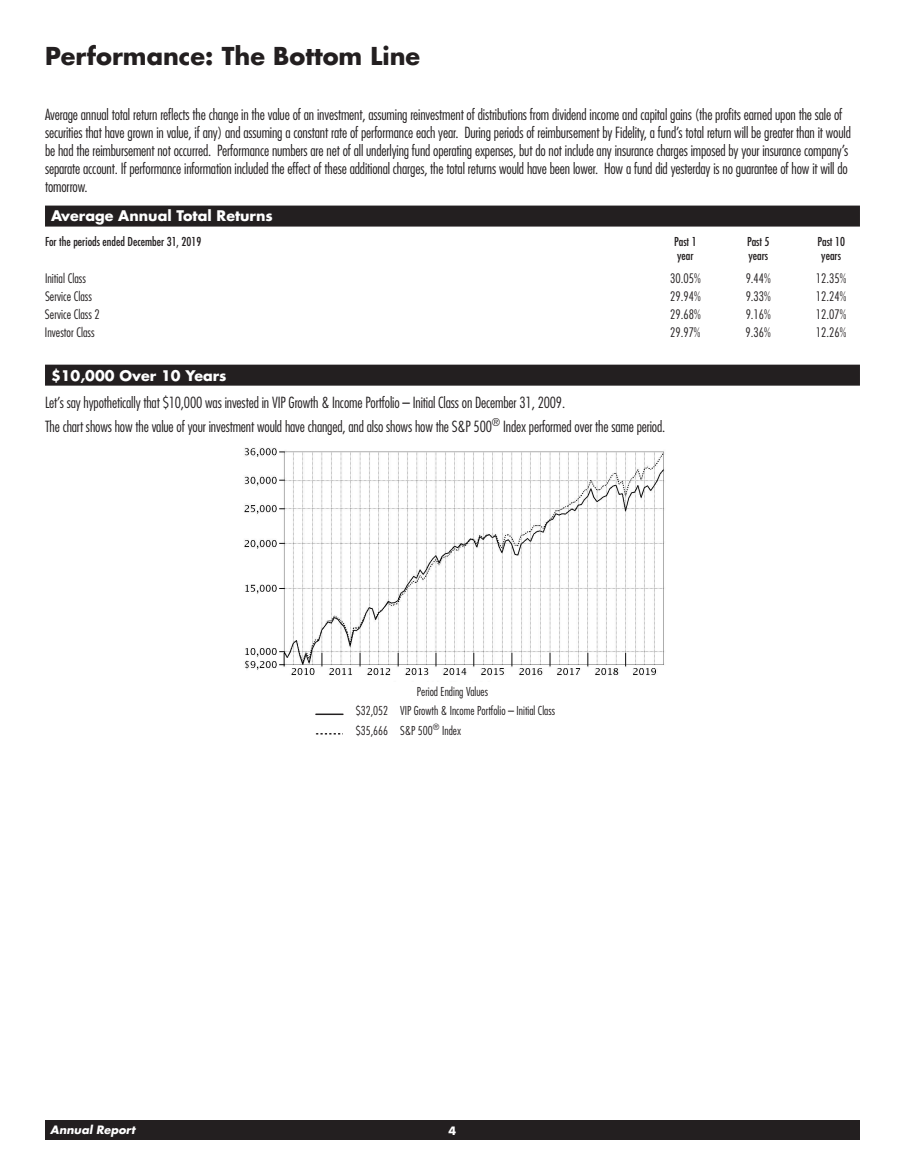
<style>
.page{position:relative;width:905px;height:1161px;background:#fff}
.page>*{position:absolute;margin:0;border:0;box-sizing:border-box;transform-origin:0 0}
.t1{font:700 24px "Futura Std";color:#231f20}
.t2{font:300 condensed 15px/18px "Futura Std";letter-spacing:-.01em;color:#231f20}
.t3{font:700 14.25px "Futura Std";color:#fff}
.t4{font:300 condensed 12.75px "Futura Std";color:#231f20}
.t5{font:300 condensed 12px/19.5px "Futura Std";color:#231f20}
.t6{font:condensed 12px/13.5px "Futura Std";color:#231f20}
.t7{font:italic 700 11.25px "Futura Std";color:#fff}
.t8{font:700 11.25px "Futura Std";color:#fff}
</style>
<div class="page">
<div style="left:45px;top:1120px;width:815px;height:20px;background:#231f20"></div>
<div style="left:45px;top:206px;width:815px;height:21px;background:#231f20"></div>
<div style="left:45px;top:365px;width:815px;height:21px;background:#231f20"></div>
<img style="left:244px;top:448px;width:420px;height:227px">
<svg style="left:316px;top:714px;width:27px;height:1px"></svg>
<svg style="left:316px;top:733px;width:27px;height:2px"></svg>
<h1 class="t1" style="left:45px;top:40px;width:377px">Performance: The Bottom Line</h1>
<p class="t2" style="left:45px;top:106px;width:807px">Average annual total return reflects the change in the value of an investment, assuming reinvestment of distributions from dividend income and capital gains (the profits earned upon the sale of securities that have grown in value, if any) and assuming a constant rate of performance each year. During periods of reimbursement by Fidelity, a fund’s total return will be greater than it would be had the reimbursement not occurred. Performance numbers are net of all underlying fund operating expenses, but do not include any insurance charges imposed by your insurance company’s separate account. If performance information included the effect of these additional charges, the total returns would have been lower. How a fund did yesterday is no guarantee of how it will do tomorrow.</p>
<p class="t3" style="left:51px;top:207px;width:223px">Average Annual Total Returns</p>
<p class="t6" style="left:45px;top:235px;width:158px">For the periods ended December 31, 2019</p>
<p class="t6" style="left:674px;top:235px;width:24px">Past 1 year</p>
<p class="t6" style="left:747px;top:235px;width:24px">Past 5 years</p>
<p class="t6" style="left:817px;top:235px;width:29px;text-align:center">Past 10 years</p>
<p class="t4" style="left:45px;top:271px;width:42px">Initial Class</p>
<p class="t4" style="left:670px;top:271px;width:32px">30.05%</p>
<p class="t4" style="left:745px;top:271px;width:27px">9.44%</p>
<p class="t4" style="left:815px;top:271px;width:32px">12.35%</p>
<p class="t4" style="left:45px;top:289px;width:48px">Service Class</p>
<p class="t4" style="left:670px;top:289px;width:32px">29.94%</p>
<p class="t4" style="left:745px;top:289px;width:27px">9.33%</p>
<p class="t4" style="left:815px;top:289px;width:32px">12.24%</p>
<p class="t4" style="left:45px;top:307px;width:56px">Service Class 2</p>
<p class="t4" style="left:670px;top:307px;width:32px">29.68%</p>
<p class="t4" style="left:745px;top:307px;width:27px">9.16%</p>
<p class="t4" style="left:815px;top:307px;width:32px">12.07%</p>
<p class="t4" style="left:45px;top:325px;width:51px">Investor Class</p>
<p class="t4" style="left:670px;top:325px;width:32px">29.97%</p>
<p class="t4" style="left:745px;top:325px;width:27px">9.36%</p>
<p class="t4" style="left:815px;top:325px;width:32px">12.26%</p>
<p class="t3" style="left:51px;top:366px;width:177px">$10,000 Over 10 Years</p>
<p class="t2" style="left:45px;top:390px;width:621px;line-height:24px">Let’s say hypothetically that $10,000 was invested in VIP Growth &amp; Income Portfolio – Initial Class on December 31, 2009.<br>The chart shows how the value of your investment would have changed, and also shows how the S&amp;P 500<sup>®</sup> Index performed over the same period.</p>
<p class="t5" style="left:356px;top:681px;width:201px;text-indent:61px">Period Ending Values<br>$32,052 VIP Growth &amp; Income Portfolio – Initial Class $35,666 S&amp;P 500<sup>®</sup> Index</p>
<p class="t7" style="left:50px;top:1123px;width:86px">Annual Report</p>
<p class="t8" style="left:448px;top:1124px;width:9px">4</p>
</div>
